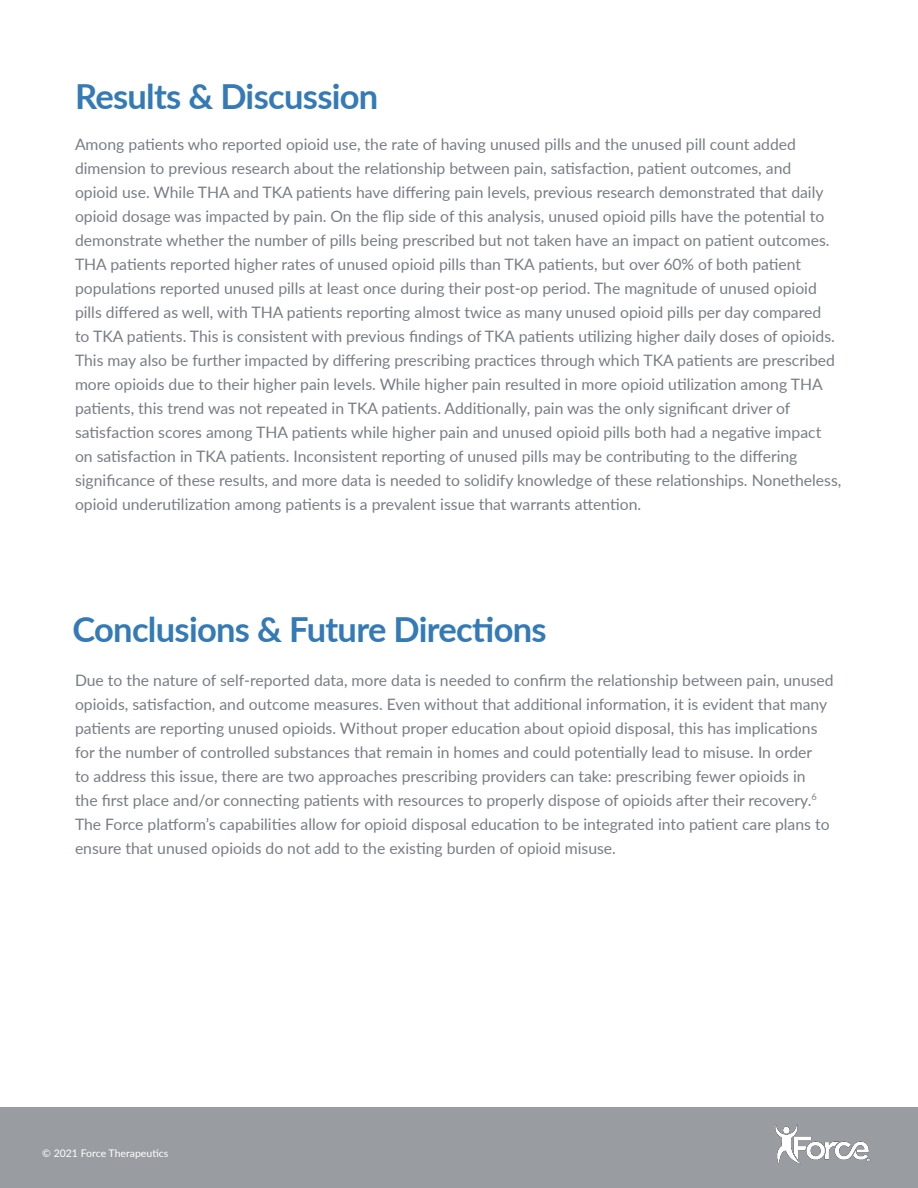
<style>
.page{position:relative;width:918px;height:1188px;background:#fff}
.page>*{position:absolute;margin:0;border:0;box-sizing:border-box;transform-origin:0 0}
.Subtitle{font:700 34.5px "Lato";letter-spacing:-.02em;color:#337ab6}
.Subtitle-2{font:15.75px/24px "Lato";color:#787d84}
.t1{font:10.5px "Lato";color:#fff}
</style>
<div class="page">
<div style="left:0;top:1107px;width:918px;height:81px;background:#999da2"></div>
<img style="left:775px;top:1124px;width:96px;height:40px">
<p class="Subtitle" style="left:75px;top:71px;width:305px">Results &amp; Discussion</p>
<p class="Subtitle-2" style="left:75px;top:132px;width:768px">Among patients who reported opioid use, the rate of having unused pills and the unused pill count added dimension to previous research about the relationship between pain, satisfaction, patient outcomes, and<br>opioid use. While THA and TKA patients have differing pain levels, previous research demonstrated that daily opioid dosage was impacted by pain. On the flip side of this analysis, unused opioid pills have the potential to demonstrate whether the number of pills being prescribed but not taken have an impact on patient outcomes.<br>THA patients reported higher rates of unused opioid pills than TKA patients, but over 60% of both patient populations reported unused pills at least once during their post-op period. The magnitude of unused opioid pills differed as well, with THA patients reporting almost twice as many unused opioid pills per day compared<br>to TKA patients. This is consistent with previous findings of TKA patients utilizing higher daily doses of opioids.<br>This may also be further impacted by differing prescribing practices through which TKA patients are prescribed more opioids due to their higher pain levels. While higher pain resulted in more opioid utilization among THA patients, this trend was not repeated in TKA patients. Additionally, pain was the only significant driver of satisfaction scores among THA patients while higher pain and unused opioid pills both had a negative impact on satisfaction in TKA patients. Inconsistent reporting of unused pills may be contributing to the differing significance of these results, and more data is needed to solidify knowledge of these relationships. Nonetheless, opioid underutilization among patients is a prevalent issue that warrants attention.</p>
<p class="Subtitle" style="left:72px;top:604px;width:476px">Conclusions &amp; Future Directions</p>
<p class="Subtitle-2" style="left:75px;top:667px;width:760px">Due to the nature of self-reported data, more data is needed to confirm the relationship between pain, unused opioids, satisfaction, and outcome measures. Even without that additional information, it is evident that many patients are reporting unused opioids. Without proper education about opioid disposal, this has implications for the number of controlled substances that remain in homes and could potentially lead to misuse. In order<br>to address this issue, there are two approaches prescribing providers can take: prescribing fewer opioids in<br>the first place and/or connecting patients with resources to properly dispose of opioids after their recovery.<sup>6<br></sup>The Force platform’s capabilities allow for opioid disposal education to be integrated into patient care plans to ensure that unused opioids do not add to the existing burden of opioid misuse.</p>
<p class="t1" style="left:42px;top:1146px;width:128px">© 2021 Force Therapeutics</p>
</div>
